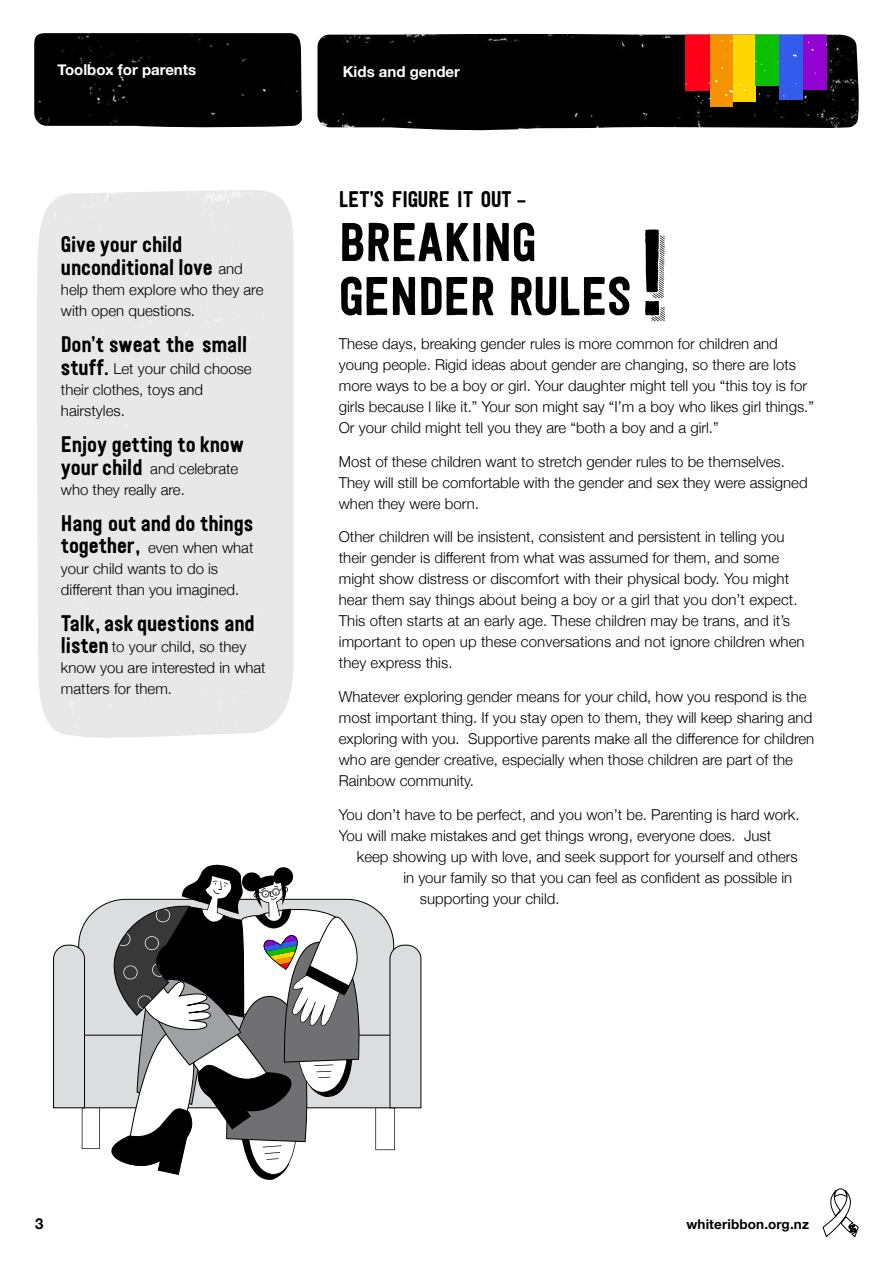
<style>
.page{position:relative;width:893px;height:1263px;background:#fff}
.page>*{position:absolute;margin:0;border:0;box-sizing:border-box;transform-origin:0 0}
.t1{font:120px "Festivo LC Basic R Line";color:#000}
.t2{font:54px/54px "Festivo LC Basic";letter-spacing:-.01em;color:#000}
.t3{font:22.5px/22.5px "Festivo LC Basic";letter-spacing:-.005em;color:#000}
.t4{font:300 15px/21px "Helvetica Neue";color:#000}
.t5{font:700 15px "Helvetica Neue";color:#fff}
.t6{font:700 15px "Helvetica Neue";color:#000}
.t7{font:700 13.5px "Helvetica Neue";letter-spacing:.01em;color:#000}
.s1{font-family:"Helvetica Neue";font-weight:300;font-size:15px}
.s2{font-family:"Festivo LC Basic";font-weight:400;font-size:22.5px}
</style>
<div class="page">
<img style="left:317px;top:34px;width:542px;height:97px">
<div style="left:685px;top:34px;width:25px;height:56px;background:#ff0018"></div>
<div style="left:710px;top:34px;width:23px;height:73px;background:#f69301"></div>
<div style="left:733px;top:34px;width:22px;height:68px;background:#ffd600"></div>
<div style="left:755px;top:34px;width:24px;height:52px;background:#0bc003"></div>
<div style="left:779px;top:34px;width:24px;height:66px;background:#335cec"></div>
<div style="left:803px;top:34px;width:24px;height:56px;background:#9304d2"></div>
<svg style="left:759px;top:90px;width:10px;height:7px"></svg>
<svg style="left:783px;top:93px;width:19px;height:11px"></svg>
<svg style="left:686px;top:78px;width:14px;height:24px"></svg>
<svg style="left:706px;top:80px;width:40px;height:21px"></svg>
<div style="left:34px;top:33px;width:268px;height:95px;background:#000"></div>
<svg style="left:53px;top:864px;width:369px;height:316px"></svg>
<svg style="left:823px;top:1188px;width:35px;height:50px"></svg>
<p class="t5" style="left:58px;top:57px;width:140px">Toolbox for parents</p>
<p class="t5" style="left:343px;top:60px;width:119px">Kids and gender</p>
<h3 class="t3" style="left:61px;top:233px;width:183px">Give your child unconditional love <span class="s1">and</span></h3>
<p class="t4" style="left:61px;top:278px;width:204px">help them explore who they are with open questions.</p>
<h3 class="t3" style="left:61px;top:333px;width:188px">Don’t sweat the small</h3>
<p class="t4" style="left:61px;top:357px;width:192px"><span class="s2">stuff.</span> Let your child choose their clothes, toys and hairstyles.</p>
<h3 class="t3" style="left:61px;top:432px;width:185px">Enjoy getting to know</h3>
<p class="t4" style="left:61px;top:457px;width:179px"><span class="s2">your child</span> and celebrate who they really are.</p>
<h3 class="t3" style="left:61px;top:511px;width:194px">Hang out and do things</h3>
<p class="t4" style="left:61px;top:536px;width:194px"><span class="s2">together,</span> even when what your child wants to do is different than you imagined.</p>
<h3 class="t3" style="left:61px;top:611px;width:195px">Talk, ask questions and</h3>
<p class="t4" style="left:61px;top:635px;width:206px"><span class="s2">listen</span> to your child, so they know you are interested in what matters for them.</p>
<h3 class="t3" style="left:339px;top:187px;width:190px">LET’S FIGURE IT OUT –</h3>
<h2 class="t2" style="left:339px;top:214px;width:294px">BREAKING<br>GENDER RULES</h2>
<p class="t4" style="left:339px;top:332px;width:477px">These days, breaking gender rules is more common for children and young people. Rigid ideas about gender are changing, so there are lots more ways to be a boy or girl. Your daughter might tell you “this toy is for girls because I like it.” Your son might say “I’m a boy who likes girl things.” Or your child might tell you they are “both a boy and a girl.”</p>
<p class="t4" style="left:339px;top:450px;width:470px">Most of these children want to stretch gender rules to be themselves.<br>They will still be comfortable with the gender and sex they were assigned when they were born.</p>
<p class="t4" style="left:339px;top:525px;width:467px">Other children will be insistent, consistent and persistent in telling you their gender is different from what was assumed for them, and some might show distress or discomfort with their physical body. You might hear them say things about being a boy or a girl that you don’t expect.<br>This often starts at an early age. These children may be trans, and it’s important to open up these conversations and not ignore children when they express this.</p>
<p class="t4" style="left:339px;top:685px;width:477px">Whatever exploring gender means for your child, how you respond is the most important thing. If you stay open to them, they will keep sharing and exploring with you. Supportive parents make all the difference for children who are gender creative, especially when those children are part of the Rainbow community.</p>
<p class="t4" style="left:339px;top:803px;width:462px">You don’t have to be perfect, and you won’t be. Parenting is hard work.<br>You will make mistakes and get things wrong, everyone does. Just</p>
<p class="t4" style="left:357px;top:845px;width:442px">keep showing up with love, and seek support for yourself and others</p>
<p class="t4" style="left:403px;top:866px;width:390px">in your family so that you can feel as confident as possible in</p>
<p class="t4" style="left:420px;top:887px;width:141px">supporting your child.</p>
<h1 class="t1" style="left:638px;top:200px;width:30px">!</h1>
<p class="t6" style="left:35px;top:1212px;width:10px">3</p>
<p class="t7" style="left:686px;top:1214px;width:124px">whiteribbon.org.nz</p>
</div>
